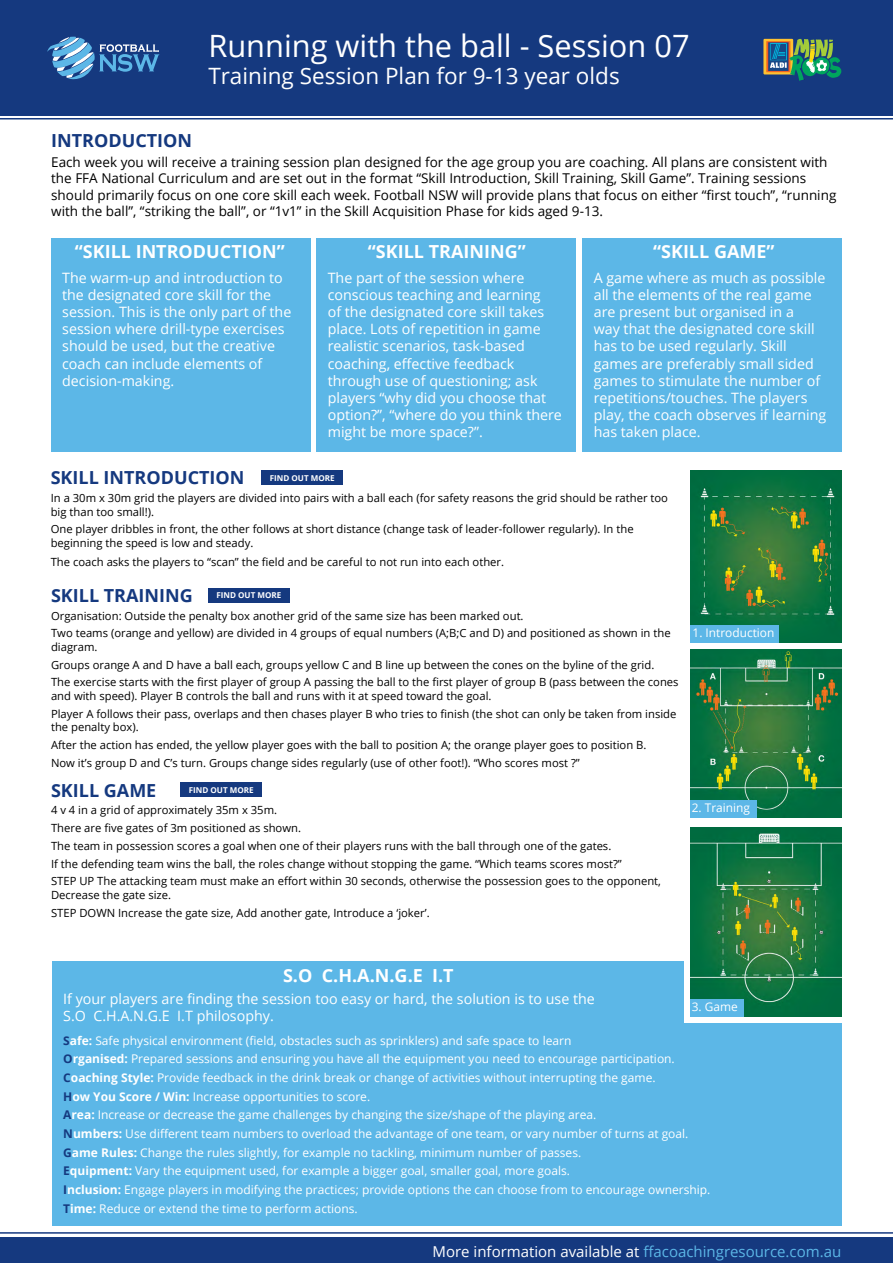
<style>
.page{position:relative;width:893px;height:1263px;background:#fff}
.page>*{position:absolute;margin:0;border:0;box-sizing:border-box;transform-origin:0 0}
.t1{font:30.75px "Open Sans";color:#fff}
.t2{font:22.5px "Open Sans";color:#fff}
.t3{font:700 18px "Open Sans";color:#fff}
.t4{font:700 18px "Open Sans";color:#15397f}
.t5{font:15px "Open Sans";color:#fff}
.t6{font:14.25px/17.1px "Open Sans";color:#fff}
.t7{font:13.5px/16.2px "Open Sans";color:#000}
.t8{font:12px/18.6px "Open Sans";color:#fff}
.t9{font:11.85px "Open Sans";color:#fff}
.t10{font:11.25px/17.7px "Open Sans";color:#000}
.t11{font:700 8.1px "Open Sans";color:#fff}
.s1{font-weight:700;color:#15397f}
.s2{font-weight:700}
.s3{color:#5cb7e7}
</style>
<div class="page">
<div style="left:0;top:0;width:893px;height:116px;background:#15397f"></div>
<div style="left:0;top:1237px;width:893px;height:26px;background:#15397f"></div>
<div style="left:51px;top:238px;width:259px;height:213px;background:#5cb7e7"></div>
<div style="left:317px;top:238px;width:259px;height:213px;background:#5cb7e7"></div>
<div style="left:583px;top:238px;width:259px;height:213px;background:#5cb7e7"></div>
<svg style="left:47px;top:37px;width:112px;height:42px"></svg>
<hr style="left:0;top:118px;width:893px;height:1px;background:#15397f">
<hr style="left:0;top:1232px;width:893px;height:2px;background:#15397f">
<img style="left:690px;top:471px;width:152px;height:171px">
<div style="left:690px;top:625px;width:89px;height:18px;background:#5cb7e7"></div>
<img style="left:690px;top:649px;width:152px;height:168px">
<div style="left:690px;top:800px;width:67px;height:17px;background:#5cb7e7"></div>
<img style="left:690px;top:828px;width:152px;height:188px">
<div style="left:690px;top:999px;width:54px;height:17px;background:#5cb7e7"></div>
<div style="left:763px;top:39px;width:30px;height:35px;background:#fec232"></div>
<svg style="left:766px;top:41px;width:24px;height:31px"></svg>
<div style="left:767px;top:42px;width:22px;height:29px;background:#f15c27"></div>
<svg style="left:768px;top:42px;width:20px;height:29px"></svg>
<svg style="left:770px;top:39px;width:71px;height:42px"></svg>
<div style="left:208px;top:588px;width:81px;height:14px;background:#15397f"></div>
<div style="left:181px;top:783px;width:81px;height:14px;background:#15397f"></div>
<div style="left:262px;top:471px;width:81px;height:14px;background:#15397f"></div>
<div style="left:52px;top:961px;width:632px;height:106px;background:#5cb7e7"></div>
<div style="left:52px;top:1023px;width:790px;height:202px;background:#5cb7e7"></div>
<h1 class="t1" style="left:208px;top:25px;width:483px">Running with the ball - Session 07</h1>
<h2 class="t2" style="left:208px;top:61px;width:413px">Training Session Plan for 9-13 year olds</h2>
<h3 class="t4" style="left:51px;top:127px;width:142px">INTRODUCTION</h3>
<p class="t7" style="left:51px;top:154px;width:787px">Each week you will receive a training session plan designed for the age group you are coaching. All plans are consistent with the FFA National Curriculum and are set out in the format “Skill Introduction, Skill Training, Skill Game”. Training sessions should primarily focus on one core skill each week. Football NSW will provide plans that focus on either “first touch”, “running with the ball”, “striking the ball”, or “1v1” in the Skill Acquisition Phase for kids aged 9-13.</p>
<h3 class="t3" style="left:75px;top:239px;width:211px">“SKILL INTRODUCTION”</h3>
<h3 class="t3" style="left:368px;top:239px;width:159px">“SKILL TRAINING”</h3>
<h3 class="t3" style="left:653px;top:239px;width:123px">“SKILL GAME”</h3>
<p class="t6" style="left:62px;top:269px;width:231px">The warm-up and introduction to the designated core skill for the session. This is the only part of the session where drill-type exercises should be used, but the creative coach can include elements of decision-making.</p>
<p class="t6" style="left:328px;top:269px;width:236px">The part of the session where conscious teaching and learning<br>of the designated core skill takes place. Lots of repetition in game realistic scenarios, task-based coaching, effective feedback through use of questioning; ask players “why did you choose that option?”, “where do you think there might be more space?”.</p>
<p class="t6" style="left:594px;top:269px;width:234px">A game where as much as possible all the elements of the real game are present but organised in a<br>way that the designated core skill has to be used regularly. Skill games are preferably small sided games to stimulate the number of repetitions/touches. The players play, the coach observes if learning has taken place.</p>
<h3 class="t4" style="left:51px;top:465px;width:195px">SKILL INTRODUCTION</h3>
<p class="t10" style="left:51px;top:491px;width:619px;line-height:13.5px">In a 30m x 30m grid the players are divided into pairs with a ball each (for safety reasons the grid should be rather too big than too small!).</p>
<p class="t10" style="left:51px;top:522px;width:584px;line-height:13.5px">One player dribbles in front, the other follows at short distance (change task of leader-follower regularly). In the beginning the speed is low and steady.</p>
<p class="t10" style="left:51px;top:552px;width:455px">The coach asks the players to “scan” the field and be careful to not run into each other.</p>
<p class="t11" style="left:270px;top:472px;width:66px">FIND OUT MORE</p>
<h3 class="t4" style="left:51px;top:583px;width:143px">SKILL TRAINING</h3>
<p class="t10" style="left:51px;top:606px;width:621px">Organisation: Outside the penalty box another grid of the same size has been marked out.<br>Two teams (orange and yellow) are divided in 4 groups of equal numbers (A;B;C and D) and positioned as shown in the</p>
<p class="t10" style="left:51px;top:638px;width:629px">diagram.<br>Groups orange A and D have a ball each, groups yellow C and B line up between the cones on the byline of the grid.<br>The exercise starts with the first player of group A passing the ball to the first player of group B (pass between the cones</p>
<p class="t10" style="left:51px;top:687px;width:627px">and with speed). Player B controls the ball and runs with it at speed toward the goal.<br>Player A follows their pass, overlaps and then chases player B who tries to finish (the shot can only be taken from inside</p>
<p class="t10" style="left:51px;top:718px;width:597px">the penalty box).<br>After the action has ended, the yellow player goes with the ball to position A; the orange player goes to position B.<br>Now it’s group D and C’s turn. Groups change sides regularly (use of other foot!). “Who scores most ?”</p>
<h3 class="t4" style="left:51px;top:777px;width:107px">SKILL GAME</h3>
<p class="t10" style="left:51px;top:801px;width:611px">4 v 4 in a grid of approximately 35m x 35m.<br>There are five gates of 3m positioned as shown.<br>The team in possession scores a goal when one of their players runs with the ball through one of the gates.<br>If the defending team wins the ball, the roles change without stopping the game. “Which teams scores most?”<br>STEP UP The attacking team must make an effort within 30 seconds, otherwise the possession goes to the opponent,</p>
<p class="t10" style="left:51px;top:886px;width:380px">Decrease the gate size.<br>STEP DOWN Increase the gate size, Add another gate, Introduce a ‘joker’.</p>
<p class="t11" style="left:216px;top:590px;width:66px">FIND OUT MORE</p>
<p class="t11" style="left:189px;top:784px;width:66px">FIND OUT MORE</p>
<p class="t9" style="left:692px;top:625px;width:83px">1. Introduction</p>
<p class="t9" style="left:692px;top:799px;width:60px">2. Training</p>
<h3 class="t3" style="left:283px;top:963px;width:172px">S.O C.H.A.N.G.E I.T</h3>
<p class="t6" style="left:63px;top:989px;width:533px">If your players are finding the session too easy or hard, the solution is to use the<br>S.O C.H.A.N.G.E I.T philosophy.</p>
<p class="t9" style="left:692px;top:998px;width:47px">3. Game</p>
<p class="t8" style="left:63px;top:1031px;width:649px"><span class="s1">S</span><span class="s2">afe:</span> Safe physical environment (field, obstacles such as sprinklers) and safe space to learn<br><span class="s1">O</span><span class="s2">rganised:</span> Prepared sessions and ensuring you have all the equipment you need to encourage participation.<br><span class="s1">C</span><span class="s2">oaching Style:</span> Provide feedback in the drink break or change of activities without interrupting the game.<br><span class="s1">H</span><span class="s2">ow You Score / Win:</span> Increase opportunities to score.<br><span class="s1">A</span><span class="s2">rea:</span> Increase or decrease the game challenges by changing the size/shape of the playing area.<br><span class="s1">N</span><span class="s2">umbers:</span> Use different team numbers to overload the advantage of one team, or vary number of turns at goal.<br><span class="s1">G</span><span class="s2">ame Rules:</span> Change the rules slightly, for example no tackling, minimum number of passes.<br><span class="s1">E</span><span class="s2">quipment:</span> Vary the equipment used, for example a bigger goal, smaller goal, more goals.<br><span class="s1">I</span><span class="s2">nclusion:</span> Engage players in modifying the practices; provide options the can choose from to encourage ownership.<br><span class="s1">T</span><span class="s2">ime:</span> Reduce or extend the time to perform actions.</p>
<h3 class="t5" style="left:433px;top:1241px;width:410px">More information available at <span class="s3">ffacoachingresource.com.au</span></h3>
</div>
